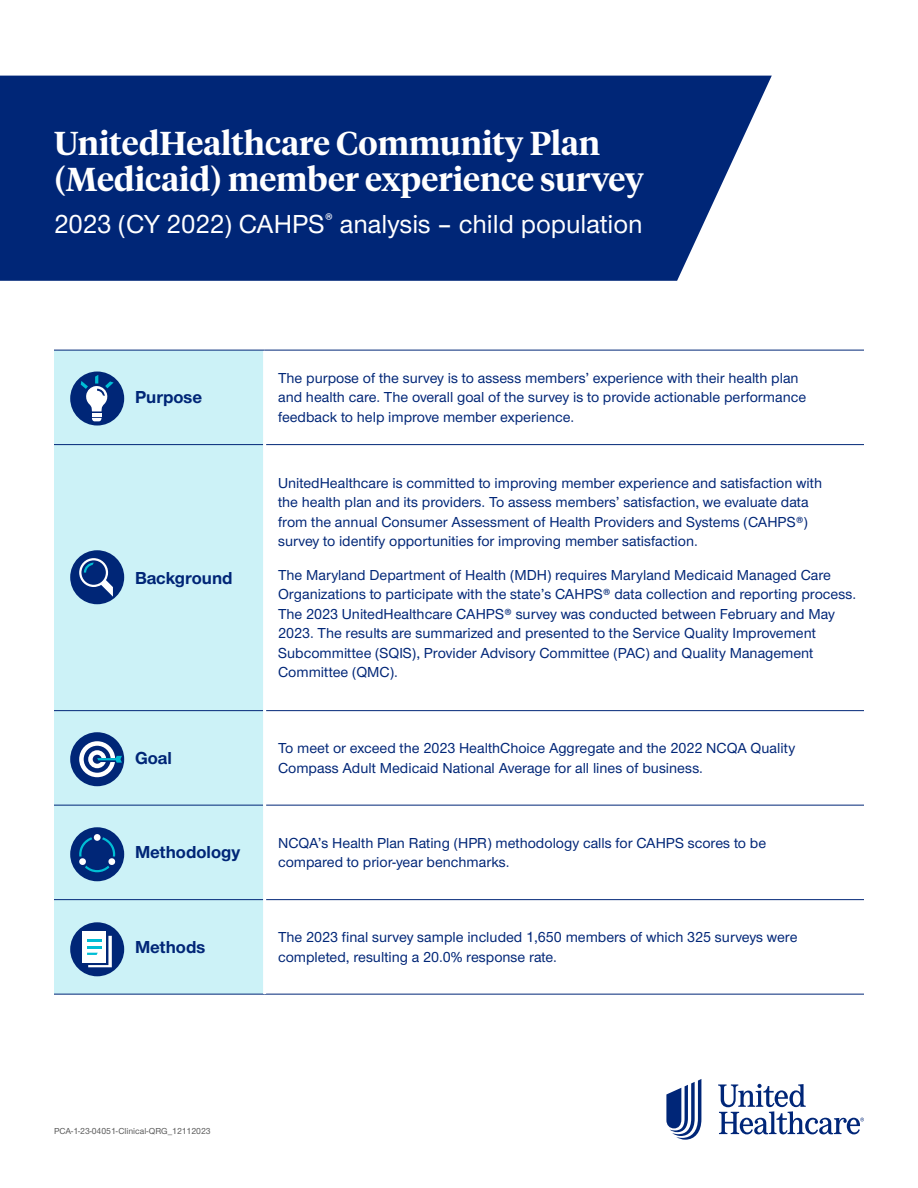
<style>
.page{position:relative;width:918px;height:1188px;background:#fff}
.page>*{position:absolute;margin:0;border:0;box-sizing:border-box;transform-origin:0 0}
.H3{font:600 33px/36px "UHC Serif Headline";color:#fff}
.H3-2{font:500 27px "UHC Sans";color:#fff}
.Continued_asterisk_footnotes{font:700 18px "UHC Sans";color:#002677}
.Continued_asterisk_footnotes-2{font:500 15px/19.5px "UHC Sans";color:#002677}
.t1{font:500 9px "UHC Sans";color:#5a5a5a}
</style>
<div class="page">
<svg style="left:666px;top:1079px;width:35px;height:61px"></svg>
<svg style="left:718px;top:1084px;width:146px;height:50px"></svg>
<div style="left:0;top:76px;width:772px;height:205px;background:#002677"></div>
<div style="left:54px;top:351px;width:209px;height:643px;background:#ccf2f7"></div>
<hr style="left:54px;top:444px;width:209px;height:1px;background:#002677">
<hr style="left:266px;top:444px;width:598px;height:1px;background:#002677">
<hr style="left:54px;top:710px;width:209px;height:1px;background:#002677">
<hr style="left:266px;top:710px;width:598px;height:1px;background:#002677">
<hr style="left:54px;top:805px;width:209px;height:1px;background:#002677">
<hr style="left:266px;top:805px;width:598px;height:1px;background:#002677">
<hr style="left:54px;top:899px;width:209px;height:1px;background:#002677">
<hr style="left:266px;top:899px;width:598px;height:1px;background:#002677">
<hr style="left:54px;top:994px;width:211px;height:1px;background:#002677">
<hr style="left:265px;top:994px;width:599px;height:1px;background:#002677">
<hr style="left:54px;top:350px;width:211px;height:1px;background:#002677">
<hr style="left:265px;top:350px;width:599px;height:1px;background:#002677">
<div style="left:70px;top:372px;width:54px;height:54px;background:#002677;border-radius:50%"></div>
<svg style="left:81px;top:375px;width:33px;height:46px"></svg>
<div style="left:70px;top:550px;width:54px;height:54px;background:#002677;border-radius:50%"></div>
<svg style="left:79px;top:558px;width:34px;height:39px"></svg>
<div style="left:70px;top:827px;width:54px;height:54px;background:#002677;border-radius:50%"></div>
<div style="left:94px;top:834px;width:7px;height:7px;background:#fff;border-radius:50%"></div>
<svg style="left:79px;top:837px;width:37px;height:35px"></svg>
<svg style="left:70px;top:732px;width:54px;height:54px"></svg>
<div style="left:70px;top:922px;width:54px;height:54px;background:#002677;border-radius:50%"></div>
<div style="left:83px;top:931px;width:23px;height:32px;background:#fff"></div>
<svg style="left:87px;top:936px;width:25px;height:31px"></svg>
<p class="H3" style="left:54px;top:124px;width:592px">UnitedHealthcare Community Plan (Medicaid) member experience survey</p>
<p class="H3-2" style="left:54px;top:206px;width:590px">2023 (CY 2022) CAHPS<sup>®</sup> analysis – child population</p>
<p class="Continued_asterisk_footnotes" style="left:135px;top:385px;width:69px">Purpose</p>
<p class="Continued_asterisk_footnotes" style="left:135px;top:566px;width:99px">Background</p>
<p class="Continued_asterisk_footnotes-2" style="left:278px;top:367px;width:530px">The purpose of the survey is to assess members’ experience with their health plan and health care. The overall goal of the survey is to provide actionable performance feedback to help improve member experience.</p>
<p class="Continued_asterisk_footnotes-2" style="left:278px;top:472px;width:545px">UnitedHealthcare is committed to improving member experience and satisfaction with the health plan and its providers. To assess members’ satisfaction, we evaluate data from the annual Consumer Assessment of Health Providers and Systems (CAHPS®) survey to identify opportunities for improving member satisfaction.</p>
<p class="Continued_asterisk_footnotes-2" style="left:278px;top:565px;width:580px">The Maryland Department of Health (MDH) requires Maryland Medicaid Managed Care Organizations to participate with the state’s CAHPS® data collection and reporting process.<br>The 2023 UnitedHealthcare CAHPS® survey was conducted between February and May 2023. The results are summarized and presented to the Service Quality Improvement Subcommittee (SQIS), Provider Advisory Committee (PAC) and Quality Management Committee (QMC).</p>
<p class="Continued_asterisk_footnotes" style="left:135px;top:746px;width:38px">Goal</p>
<p class="Continued_asterisk_footnotes-2" style="left:278px;top:738px;width:519px">To meet or exceed the 2023 HealthChoice Aggregate and the 2022 NCQA Quality<br>Compass Adult Medicaid National Average for all lines of business.</p>
<p class="Continued_asterisk_footnotes" style="left:135px;top:840px;width:107px">Methodology</p>
<p class="Continued_asterisk_footnotes-2" style="left:278px;top:832px;width:490px">NCQA’s Health Plan Rating (HPR) methodology calls for CAHPS scores to be compared to prior-year benchmarks.</p>
<p class="Continued_asterisk_footnotes" style="left:135px;top:935px;width:72px">Methods</p>
<p class="Continued_asterisk_footnotes-2" style="left:278px;top:927px;width:521px">The 2023 final survey sample included 1,650 members of which 325 surveys were completed, resulting a 20.0% response rate.</p>
<p class="t1" style="left:54px;top:1125px;width:158px">PCA-1-23-04051-Clinical-QRG_12112023</p>
</div>
